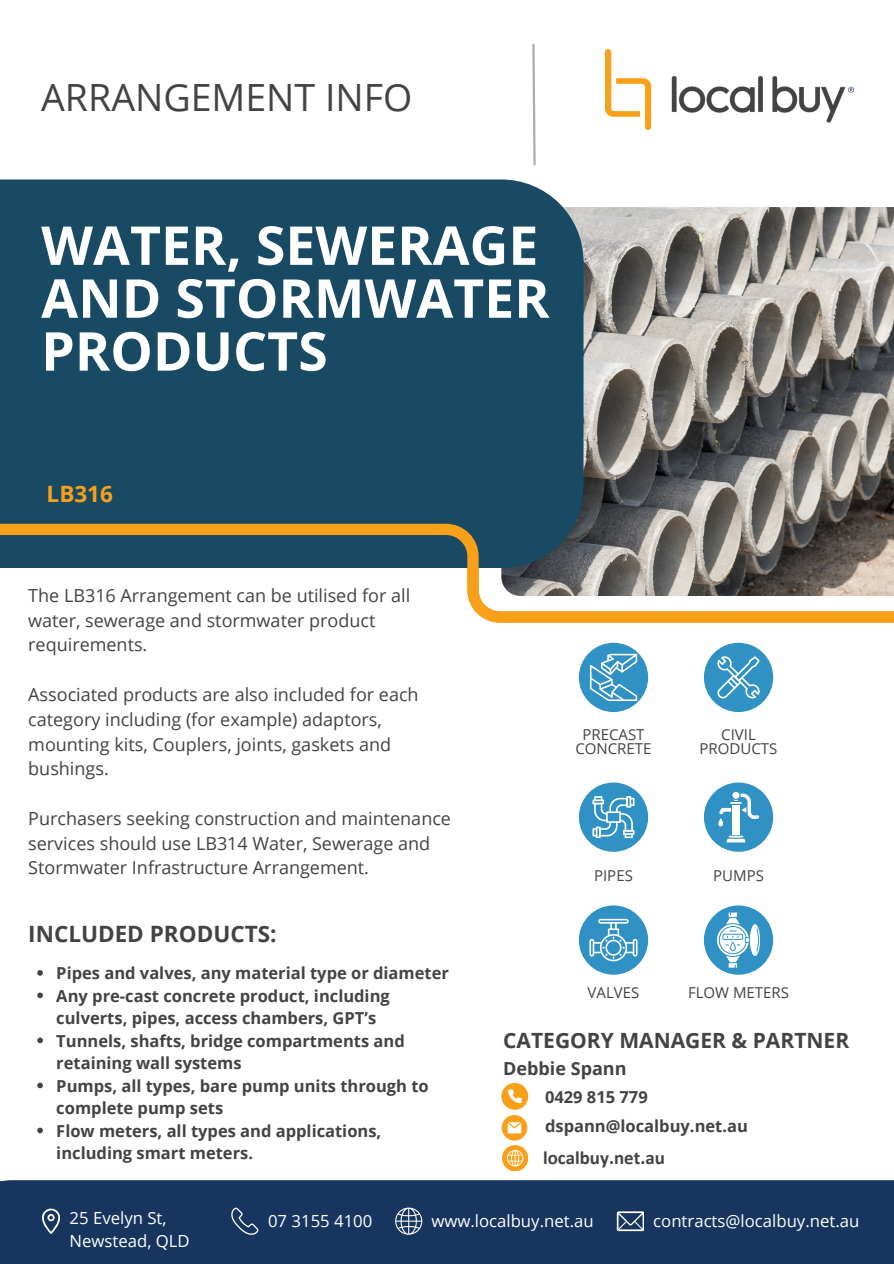
<style>
.page{position:relative;width:894px;height:1264px;background:#fff}
.page>*{position:absolute;margin:0;border:0;box-sizing:border-box;transform-origin:0 0}
.t1{font:700 53.55px/52.8px "Open Sans";color:#fff}
.t2{font:37.5px "Open Sans";color:#434345}
.t3{font:700 22.5px "Open Sans";color:#434345}
.t4{font:700 22.5px "Open Sans";color:#f9a01b}
.t5{font:700 21px "Open Sans";color:#434345}
.t6{font:700 18.9px "Calibri";color:#434345}
.t7{font:18px/24.8px "Open Sans";color:#434345}
.t8{font:700 18px "Open Sans";color:#434345}
.t9{font:16.8px "Open Sans";color:#fff}
.t10{font:16.65px/22.6px "Open Sans";color:#fff}
.t11{font:700 16.5px/22.5px "Open Sans";color:#434345}
.t12{font:15px "Open Sans";color:#434345}
</style>
<div class="page">
<img style="left:605px;top:49px;width:248px;height:80px">
<div style="left:0;top:1180px;width:893px;height:83px;background:#17355e"></div>
<svg style="left:42px;top:1208px;width:18px;height:25px"></svg>
<svg style="left:231px;top:1207px;width:27px;height:27px"></svg>
<svg style="left:616px;top:1211px;width:27px;height:20px"></svg>
<svg style="left:395px;top:1207px;width:27px;height:27px"></svg>
<svg style="left:532px;top:43px;width:4px;height:123px"></svg>
<img style="left:583px;top:207px;width:310px;height:311px">
<div style="left:0;top:179px;width:583px;height:339px;background:#184a64"></div>
<svg style="left:0;top:518px;width:893px;height:105px"></svg>
<div style="left:703px;top:642px;width:70px;height:70px;background:#3091c5;border-radius:50%"></div>
<svg style="left:717px;top:656px;width:43px;height:43px"></svg>
<div style="left:578px;top:782px;width:70px;height:69px;background:#3091c5;border-radius:50%"></div>
<svg style="left:592px;top:796px;width:42px;height:41px"></svg>
<div style="left:578px;top:642px;width:70px;height:70px;background:#3091c5;border-radius:50%"></div>
<svg style="left:589px;top:653px;width:48px;height:48px"></svg>
<div style="left:578px;top:905px;width:70px;height:69px;background:#3091c5;border-radius:50%"></div>
<svg style="left:589px;top:918px;width:48px;height:43px"></svg>
<div style="left:703px;top:905px;width:70px;height:69px;background:#3091c5;border-radius:50%"></div>
<svg style="left:716px;top:912px;width:43px;height:55px"></svg>
<div style="left:703px;top:782px;width:70px;height:69px;background:#3091c5;border-radius:50%"></div>
<svg style="left:718px;top:791px;width:41px;height:35px"></svg>
<div style="left:732px;top:805px;width:7px;height:29px;background:#fff"></div>
<svg style="left:726px;top:835px;width:19px;height:7px"></svg>
<svg style="left:37px;top:970px;width:6px;height:5px"></svg>
<svg style="left:37px;top:992px;width:6px;height:6px"></svg>
<svg style="left:37px;top:1037px;width:6px;height:6px"></svg>
<svg style="left:37px;top:1082px;width:6px;height:6px"></svg>
<svg style="left:37px;top:1127px;width:6px;height:6px"></svg>
<svg style="left:501px;top:1082px;width:27px;height:88px"></svg>
<p class="t2" style="left:41px;top:71px;width:372px">ARRANGEMENT INFO</p>
<p class="t1" style="left:41px;top:218px;width:510px">WATER, SEWERAGE<br>AND STORMWATER<br>PRODUCTS</p>
<h3 class="t4" style="left:47px;top:478px;width:68px">LB316</h3>
<p class="t7" style="left:28px;top:582px;width:383px">The LB316 Arrangement can be utilised for all water, sewerage and stormwater product requirements.</p>
<h1 class="t7" style="left:28px;top:681px;width:392px">Associated products are also included for each category including (for example) adaptors, mounting kits, Couplers, joints, gaskets and bushings.</h1>
<h3 class="t7" style="left:28px;top:805px;width:424px">Purchasers seeking construction and maintenance services should use LB314 Water, Sewerage and<br>Stormwater Infrastructure Arrangement.</h3>
<p class="t3" style="left:28px;top:918px;width:250px">INCLUDED PRODUCTS:</p>
<p class="t11" style="left:56px;top:961px;width:394px">Pipes and valves, any material type or diameter</p>
<p class="t11" style="left:56px;top:983px;width:335px">Any pre-cast concrete product, including culverts, pipes, access chambers, GPT’s</p>
<p class="t11" style="left:56px;top:1028px;width:350px">Tunnels, shafts, bridge compartments and retaining wall systems</p>
<p class="t11" style="left:56px;top:1073px;width:374px">Pumps, all types, bare pump units through to complete pump sets</p>
<p class="t11" style="left:56px;top:1118px;width:326px">Flow meters, all types and applications, including smart meters.</p>
<p class="t12" style="left:582px;top:723px;width:64px">PRECAST</p>
<p class="t12" style="left:575px;top:738px;width:78px">CONCRETE</p>
<p class="t12" style="left:594px;top:865px;width:40px">PIPES</p>
<h5 class="t12" style="left:721px;top:723px;width:36px">CIVIL</h5>
<h5 class="t12" style="left:699px;top:738px;width:79px">PRODUCTS</h5>
<p class="t12" style="left:713px;top:865px;width:52px">PUMPS</p>
<p class="t12" style="left:587px;top:981px;width:53px">VALVES</p>
<p class="t12" style="left:687px;top:981px;width:102px">FLOW METERS</p>
<h4 class="t5" style="left:503px;top:1025px;width:347px">CATEGORY MANAGER &amp; PARTNER</h4>
<h3 class="t8" style="left:503px;top:1055px;width:125px">Debbie Spann</h3>
<p class="t11" style="left:545px;top:1081px;width:204px;line-height:29.2px">0429 815 779 dspann@localbuy.net.au</p>
<p class="t6" style="left:543px;top:1149px;width:123px">localbuy.net.au</p>
<p class="t10" style="left:70px;top:1206px;width:122px">25 Evelyn St,<br>Newstead, QLD</p>
<p class="t10" style="left:268px;top:1209px;width:106px">07 3155 4100</p>
<p class="t10" style="left:431px;top:1209px;width:164px">www.localbuy.net.au</p>
<p class="t9" style="left:653px;top:1208px;width:207px">contracts@localbuy.net.au</p>
</div>
